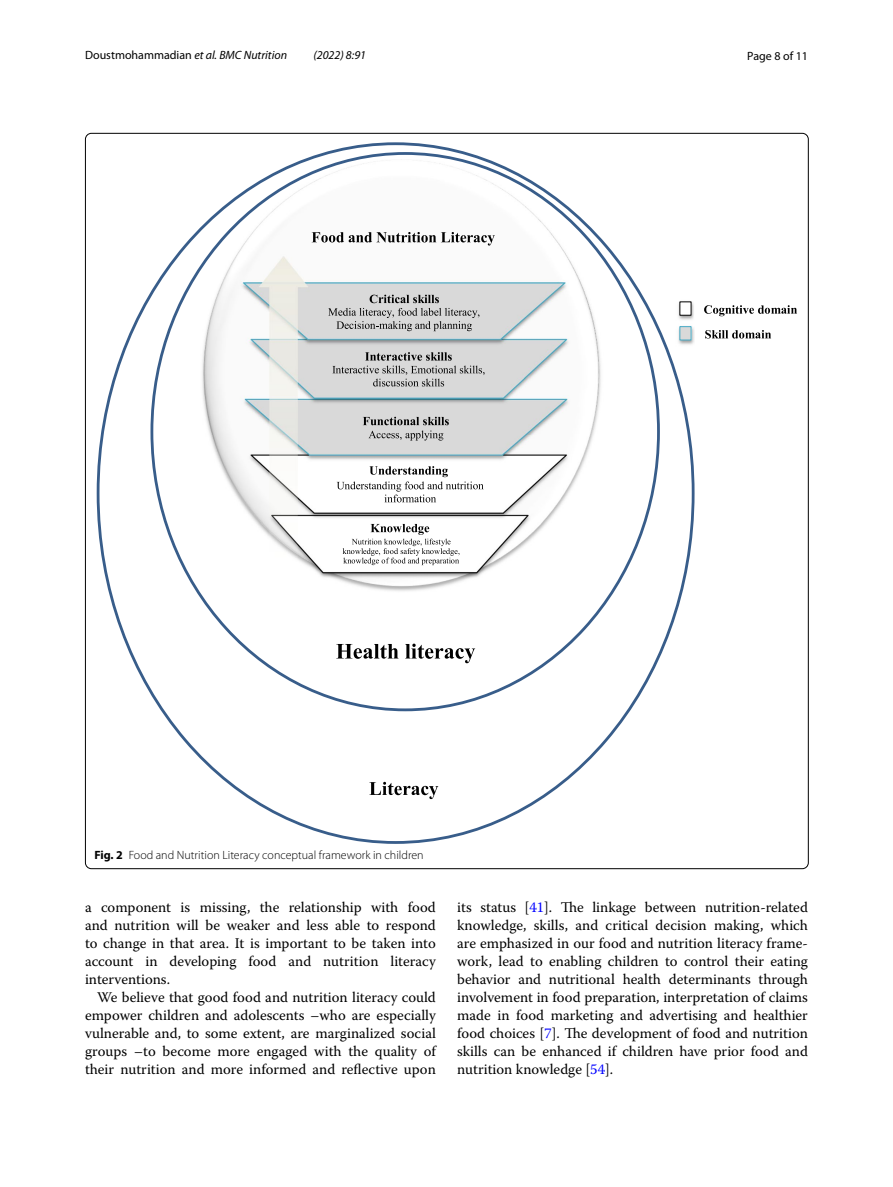
<style>
.page{position:relative;width:893px;height:1187px;background:#fff}
.page>*{position:absolute;margin:0;border:0;box-sizing:border-box;transform-origin:0 0}
.t1{font:14.7px/18px "Warnock Pro";color:#000;text-align:justify}
.t2{font:300 12px "Myriad Pro";color:#000}
.t3{font:italic 12px "Myriad Pro";color:#000}
.t4{font:12px "Myriad Pro";color:#000}
.s1{font-style:normal}
.s2{font-weight:700}
.s3{color:#00f}
</style>
<div class="page">
<svg style="left:97px;top:142px;width:597px;height:701px"></svg>
<svg style="left:150px;top:152px;width:510px;height:559px"></svg>
<svg style="left:369px;top:781px;width:69px;height:18px"></svg>
<svg style="left:336px;top:643px;width:139px;height:20px"></svg>
<svg style="left:679px;top:301px;width:13px;height:15px"></svg>
<svg style="left:704px;top:305px;width:93px;height:11px"></svg>
<div style="left:679px;top:326px;width:13px;height:14px;background:#d9d9d9;border:1px solid #46aac5"></div>
<svg style="left:705px;top:330px;width:66px;height:8px"></svg>
<p class="t3" style="left:85px;top:48px;width:204px"><span class="s1">Doustmohammadian</span> et al. BMC Nutrition</p>
<p class="t3" style="left:313px;top:48px;width:54px">(2022) 8:91</p>
<p class="t4" style="left:747px;top:48px;width:62px">Page 8 of 11</p>
<p class="t2" style="left:94px;top:848px;width:331px"><span class="s2">Fig. 2</span> Food and Nutrition Literacy conceptual framework in children</p>
<p class="t1" style="left:85px;top:897px;width:352px">a component is missing, the relationship with food and nutrition will be weaker and less able to respond to change in that area. It is important to be taken into account in developing food and nutrition literacy interventions.</p>
<p class="t1" style="left:85px;top:987px;width:352px;text-indent:12px">We believe that good food and nutrition literacy could empower children and adolescents –who are especially vulnerable and, to some extent, are marginalized social groups –to become more engaged with the quality of their nutrition and more informed and reflective upon</p>
<p class="t1" style="left:457px;top:897px;width:352px">its status [<span class="s3">41</span>]. The linkage between nutrition-related knowledge, skills, and critical decision making, which are emphasized in our food and nutrition literacy frame&shy;work, lead to enabling children to control their eating behavior and nutritional health determinants through involvement in food preparation, interpretation of claims made in food marketing and advertising and healthier food choices [<span class="s3">7</span>]. The development of food and nutrition skills can be enhanced if children have prior food and nutrition knowledge [<span class="s3">54</span>].</p>
</div>
